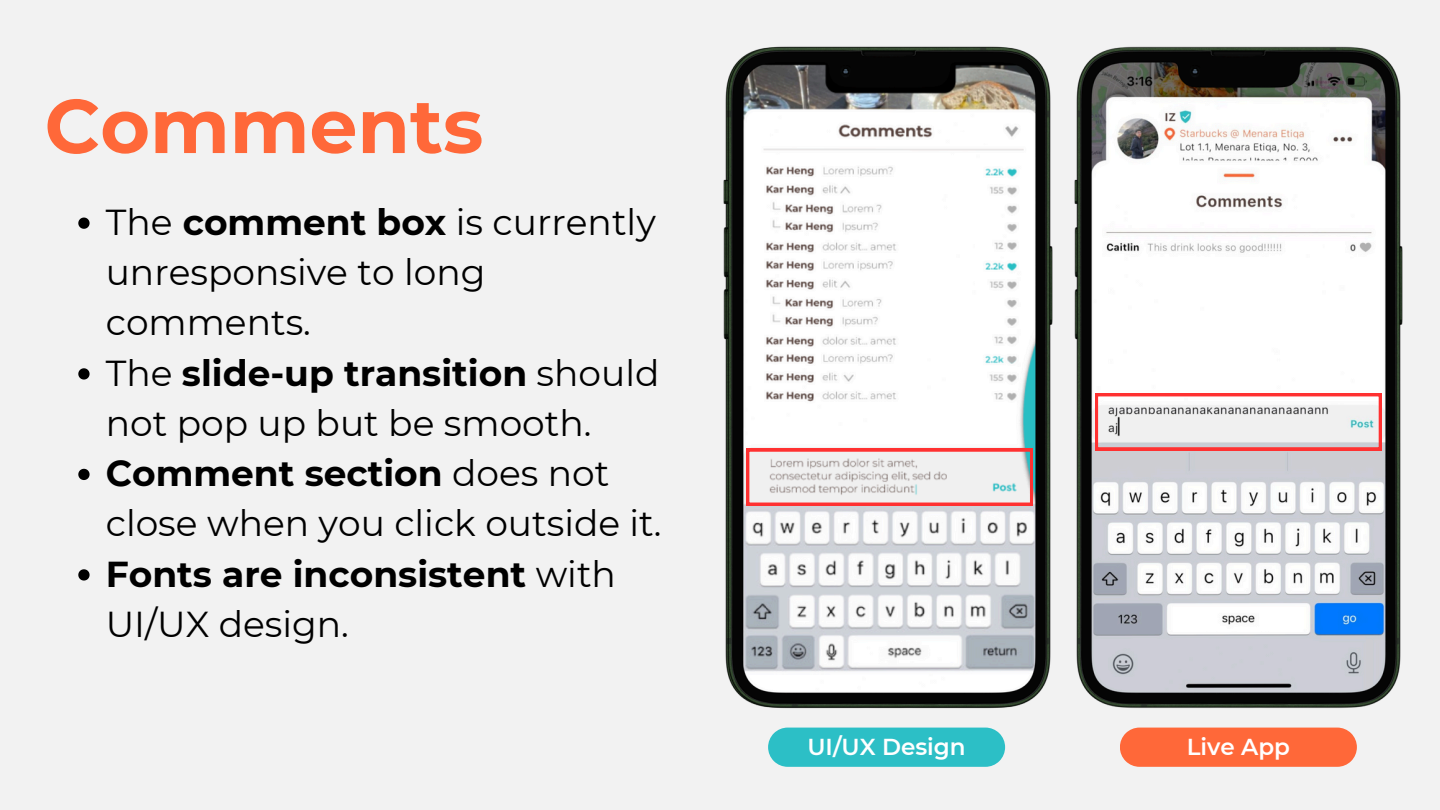
<style>
.page{position:relative;width:1440px;height:810px;background:#f2f2f2}
.page>*{position:absolute;margin:0;border:0;box-sizing:border-box;transform-origin:0 0}
.t1{font:700 76px "Montserrat";color:#ff6839}
.t2{font:36px/50.2px "Montserrat";color:#000}
.t3{font:700 36px/50.2px "Montserrat";color:#000}
.t4{font:600 23px "Montserrat";color:#fff}
.s1{font-weight:700}
.s2{font-weight:400}
</style>
<div class="page">
<div style="left:1120px;top:728px;width:237px;height:39px;background:#ff6839"></div>
<img style="left:1074px;top:46px;width:329px;height:662px">
<div style="left:768px;top:728px;width:237px;height:39px;background:#2cbfc6"></div>
<svg style="left:78px;top:218px;width:12px;height:11px"></svg>
<svg style="left:78px;top:368px;width:12px;height:12px"></svg>
<svg style="left:78px;top:469px;width:12px;height:11px"></svg>
<svg style="left:78px;top:569px;width:12px;height:12px"></svg>
<img style="left:723px;top:46px;width:330px;height:663px">
<svg style="left:733px;top:449px;width:306px;height:81px"></svg>
<svg style="left:1095px;top:393px;width:287px;height:57px"></svg>
<p class="t1" style="left:45px;top:79px;width:440px">Comments</p>
<p class="t2" style="left:106px;top:197px;width:552px">The <span class="s1">comment box</span> is currently unresponsive to long comments.</p>
<p class="t2" style="left:106px;top:348px;width:555px">The <span class="s1">slide-up transition</span> should not pop up but be smooth.</p>
<p class="t2" style="left:106px;top:448px;width:557px"><span class="s1">Comment section</span> does not close when you click outside it.</p>
<p class="t3" style="left:106px;top:549px;width:512px">Fonts are inconsistent <span class="s2">with<br>UI/UX design.</span></p>
<p class="t4" style="left:807px;top:733px;width:160px">UI/UX Design</p>
<h1 class="t4" style="left:1187px;top:733px;width:105px">Live App</h1>
</div>
